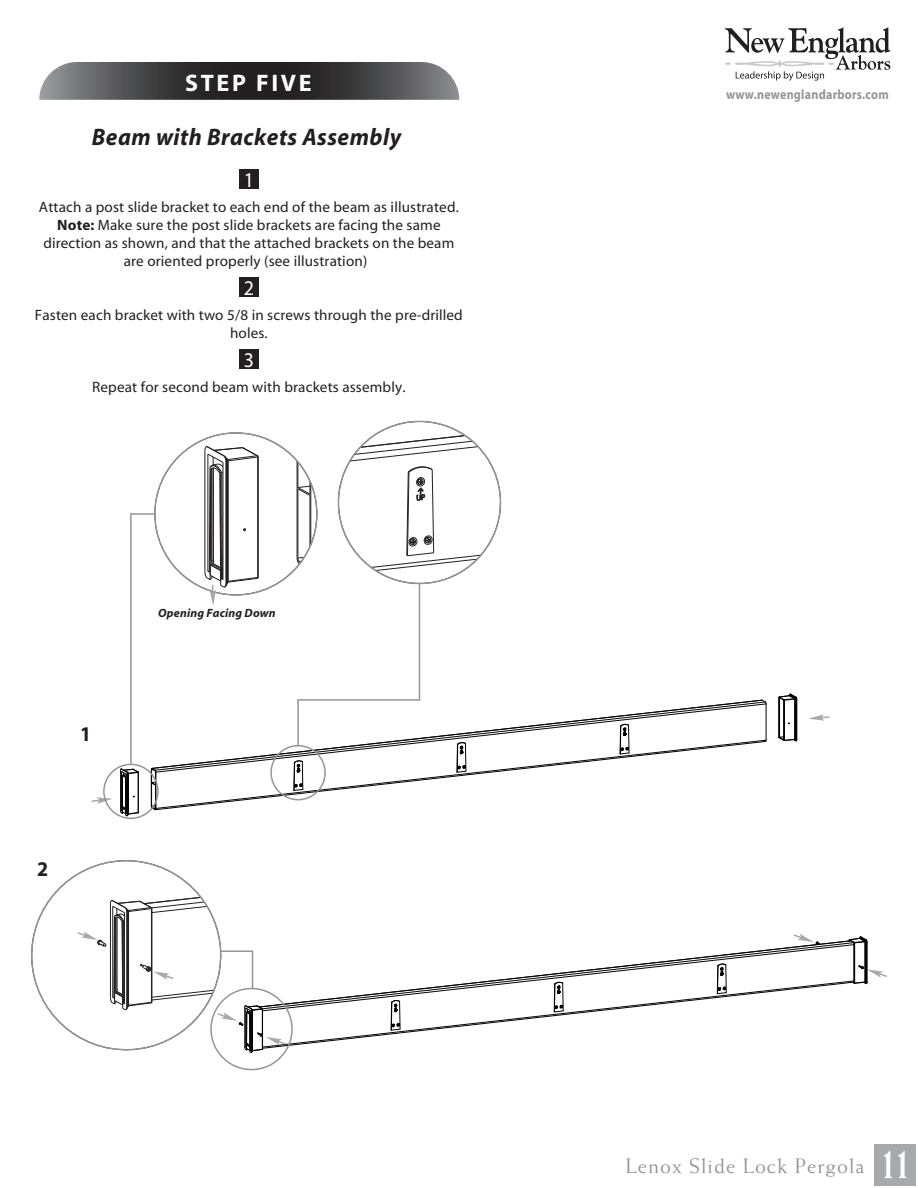
<style>
.page{position:relative;width:918px;height:1188px;background:#fff}
.page>*{position:absolute;margin:0;border:0;box-sizing:border-box;transform-origin:0 0}
.t1{font:italic 700 24px "Myriad";letter-spacing:.02em;color:#231f20}
.t2{font:700 24px "Myriad";letter-spacing:.11em;color:#fff}
.t3{font:21px "Weiss Std";letter-spacing:.05em;color:#939598}
.t4{font:21px "Myriad";color:#fff;scale:.95 1}
.t5{font:700 21px "Myriad";color:#231f20;scale:.95 1}
.t6{font:15px/18px "Myriad";letter-spacing:.01em;color:#231f20;text-align:center}
.t7{font:700 13.65px "Myriad";letter-spacing:.02em;color:#939598;scale:.88 1}
.t8{font:italic 700 12px "Myriad";letter-spacing:.01em;color:#231f20}
.s1{font-weight:700}
.s2{font-weight:700;font-size:46.5px;color:#fff}
</style>
<div class="page">
<svg style="left:39px;top:62px;width:420px;height:38px;background:#4e4d4f"></svg>
<div style="left:874px;top:1144px;width:42px;height:42px;background:#a8a9ad"></div>
<svg style="left:725px;top:27px;width:165px;height:54px"></svg>
<div style="left:239px;top:170px;width:20px;height:19px;background:#231f20"></div>
<div style="left:239px;top:278px;width:20px;height:19px;background:#231f20"></div>
<div style="left:239px;top:350px;width:20px;height:19px;background:#231f20"></div>
<svg style="left:91px;top:797px;width:22px;height:7px"></svg>
<svg style="left:809px;top:714px;width:21px;height:7px"></svg>
<svg style="left:31px;top:860px;width:856px;height:211px"></svg>
<hr style="left:120px;top:770px;width:1px;height:41px;background:#040503">
<hr style="left:128px;top:774px;width:1px;height:40px;background:#040503">
<hr style="left:127px;top:774px;width:1px;height:40px;background:#040503">
<hr style="left:138px;top:772px;width:1px;height:40px;background:#040503">
<hr style="left:121px;top:771px;width:1px;height:40px;background:#040503">
<hr style="left:126px;top:774px;width:1px;height:39px;background:#040503">
<hr style="left:797px;top:699px;width:1px;height:40px;background:#040503">
<hr style="left:796px;top:699px;width:1px;height:40px;background:#040503">
<hr style="left:795px;top:699px;width:1px;height:40px;background:#040503">
<hr style="left:784px;top:700px;width:1px;height:40px;background:#040503">
<hr style="left:779px;top:697px;width:1px;height:41px;background:#040503">
<svg style="left:778px;top:693px;width:19px;height:8px"></svg>
<svg style="left:778px;top:736px;width:19px;height:6px"></svg>
<hr style="left:125px;top:778px;width:1px;height:30px;background:#040503">
<svg style="left:120px;top:768px;width:19px;height:11px"></svg>
<hr style="left:122px;top:776px;width:1px;height:31px;background:#040503">
<svg style="left:120px;top:806px;width:19px;height:10px"></svg>
<svg style="left:151px;top:699px;width:616px;height:111px"></svg>
<div style="left:270px;top:745px;width:56px;height:55px;border:2px solid #939598;border-radius:50%"></div>
<div style="left:103px;top:764px;width:56px;height:55px;border:2px solid #939598;border-radius:50%"></div>
<svg style="left:338px;top:421px;width:163px;height:163px"></svg>
<hr style="left:131px;top:513px;width:24px;height:2px;background:#939598">
<hr style="left:297px;top:700px;width:2px;height:46px;background:#939598">
<hr style="left:130px;top:514px;width:2px;height:250px;background:#939598">
<hr style="left:419px;top:583px;width:1px;height:117px;background:#939598">
<svg style="left:154px;top:432px;width:163px;height:174px"></svg>
<hr style="left:298px;top:699px;width:121px;height:2px;background:#939598">
<h1 class="t2" style="left:185px;top:71px;width:128px">STEP FIVE</h1>
<h1 class="t1" style="left:92px;top:124px;width:311px">Beam with Brackets Assembly</h1>
<h2 class="t4" style="left:244px;top:169px;width:12px">1</h2>
<p class="t6" style="left:39px;top:199px;width:421px">Attach a post slide bracket to each end of the beam as illustrated.<br><span class="s1">Note:</span> Make sure the post slide brackets are facing the same direction as shown, and that the attached brackets on the beam are oriented properly (see illustration)</p>
<h2 class="t4" style="left:244px;top:277px;width:12px">2</h2>
<p class="t6" style="left:35px;top:307px;width:429px">Fasten each bracket with two 5/8 in screws through the pre-drilled holes.</p>
<h2 class="t4" style="left:244px;top:349px;width:12px">3</h2>
<p class="t6" style="left:92px;top:379px;width:315px">Repeat for second beam with brackets assembly.</p>
<h2 class="t5" style="left:80px;top:723px;width:13px">1</h2>
<h2 class="t5" style="left:37px;top:858px;width:13px">2</h2>
<p class="t8" style="left:158px;top:607px;width:119px">Opening Facing Down</p>
<p class="t7" style="left:726px;top:87px;width:186px">www.newenglandarbors.com</p>
<h2 class="t3" style="left:625px;top:1154px;width:290px">Lenox Slide Lock Pergola <span class="s2">11</span></h2>
</div>
